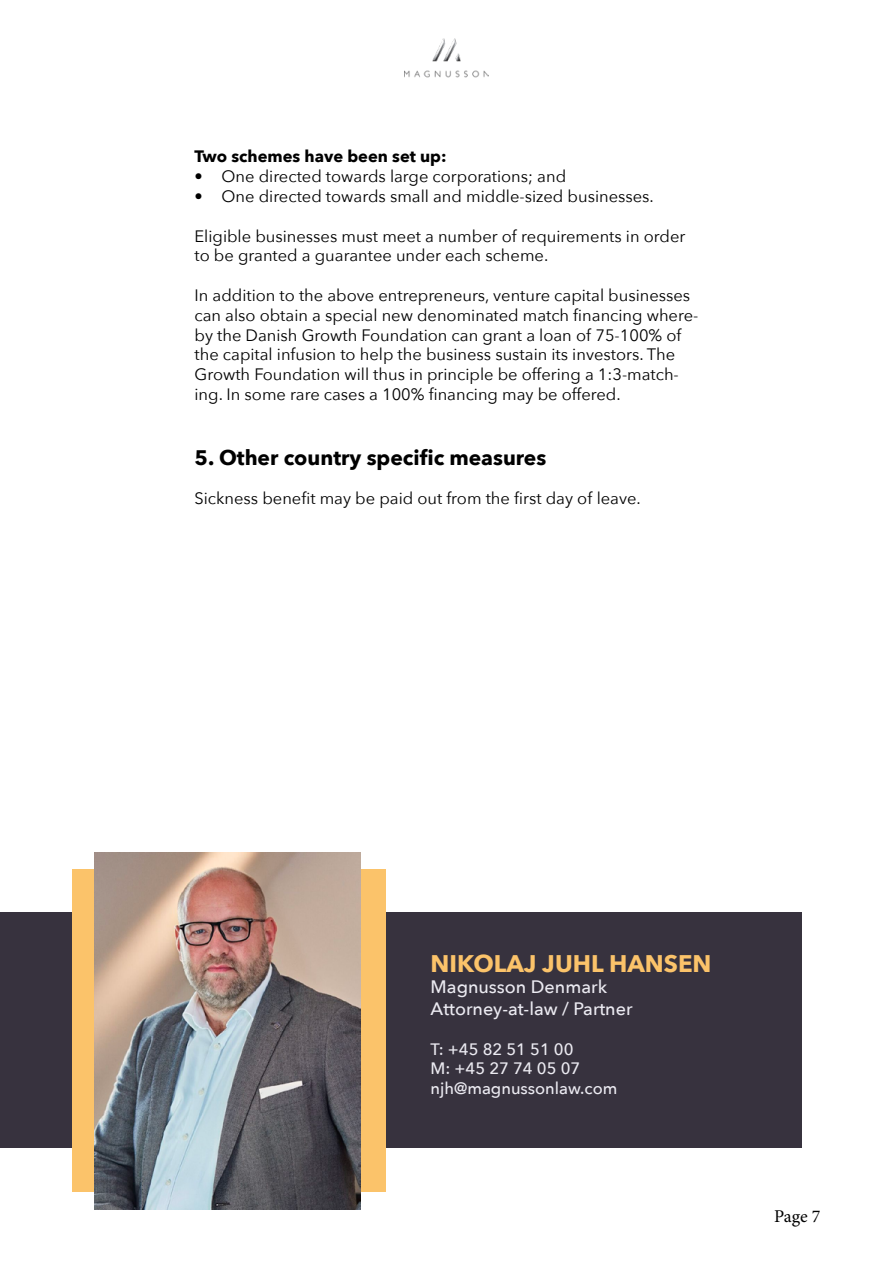
<style>
.page{position:relative;width:893px;height:1263px;background:#fff}
.page>*{position:absolute;margin:0;border:0;box-sizing:border-box;transform-origin:0 0}
.t1{font:700 24px "Avenir Next";color:#fbc36a}
.t2{font:700 21px "Avenir Next";color:#000}
.t3{font:500 18px/21.6px "Avenir Next";color:#ebeaf1}
.t4{font:18px "Minion Pro";color:#000}
.t5{font:16.5px/19.8px "Avenir Next";color:#000}
.t6{font:500 16.5px/19.8px "Avenir Next";color:#ebeaf1}
.t7{font:700 16.5px "Avenir Next";color:#000}
</style>
<div class="page">
<img style="left:405px;top:38px;width:83px;height:40px">
<div style="left:0;top:912px;width:801px;height:236px;background:#37323e"></div>
<div style="left:72px;top:869px;width:313px;height:322px;background:#fbc36a"></div>
<img style="left:95px;top:852px;width:266px;height:357px">
<p class="t7" style="left:195px;top:142px;width:254px">Two schemes have been set up:</p>
<p class="t5" style="left:195px;top:166px;width:373px">• One directed towards large corporations; and</p>
<p class="t5" style="left:195px;top:186px;width:461px">• One directed towards small and middle-sized businesses.</p>
<p class="t5" style="left:195px;top:225px;width:492px">Eligible businesses must meet a number of requirements in order to be granted a guarantee under each scheme.</p>
<p class="t5" style="left:195px;top:285px;width:505px">In addition to the above entrepreneurs, venture capital businesses can also obtain a special new denominated match financing where&shy;by the Danish Growth Foundation can grant a loan of 75-100% of the capital infusion to help the business sustain its investors. The Growth Foundation will thus in principle be offering a 1:3-match&shy;ing. In some rare cases a 100% financing may be offered.</p>
<p class="t2" style="left:195px;top:439px;width:353px">5. Other country specific measures</p>
<p class="t5" style="left:195px;top:488px;width:448px">Sickness benefit may be paid out from the first day of leave.</p>
<h1 class="t1" style="left:431px;top:943px;width:282px">NIKOLAJ JUHL HANSEN</h1>
<p class="t3" style="left:431px;top:976px;width:203px">Magnusson Denmark<br>Attorney-at-law / Partner</p>
<p class="t6" style="left:431px;top:1038px;width:188px">T: +45 82 51 51 00<br>M: +45 27 74 05 07 njh@magnussonlaw.com</p>
<p class="t4" style="left:774px;top:1204px;width:48px">Page 7</p>
</div>
